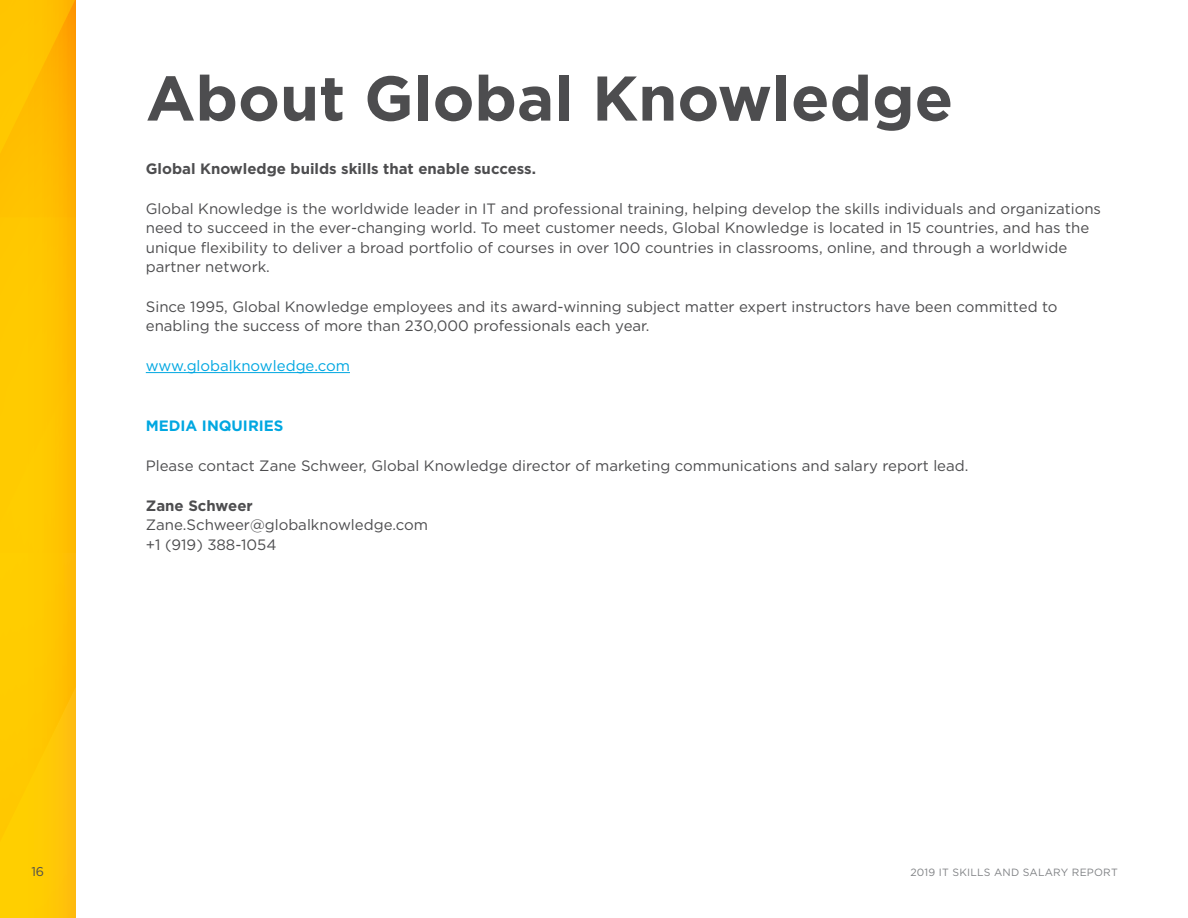
<style>
.page{position:relative;width:1188px;height:918px;background:#fff}
.page>*{position:absolute;margin:0;border:0;box-sizing:border-box;transform-origin:0 0}
.Page_Title{font:700 63px "Gotham";color:#4d4d4f}
.Body_Copy{font:15px/19.5px "Gotham";color:#4d4d4f}
.Body_Copy-2{font:700 15px "Gotham";color:#4d4d4f}
.Body_Copy-3{font:15px "Gotham";color:#00a7e1}
.Heading_1{font:700 15px "Gotham";color:#00a7e1}
.t1{font:12.75px "Gotham";color:#4d4d4f}
.t2{font:10.5px "Gotham";letter-spacing:.02em;color:#808285}
</style>
<div class="page">
<svg style="left:0;top:0;width:76px;height:918px;background:#fec401"></svg>
<hr style="left:146px;top:372px;width:204px;height:1px;background:#00a7e1">
<p class="Page_Title" style="left:146px;top:57px;width:809px">About Global Knowledge</p>
<p class="Body_Copy-2" style="left:146px;top:159px;width:392px">Global Knowledge builds skills that enable success.</p>
<p class="Body_Copy" style="left:146px;top:198px;width:957px">Global Knowledge is the worldwide leader in IT and professional training, helping develop the skills individuals and organizations need to succeed in the ever-changing world. To meet customer needs, Global Knowledge is located in 15 countries, and has the unique flexibility to deliver a broad portfolio of courses in over 100 countries in classrooms, online, and through a worldwide partner network.</p>
<p class="Body_Copy" style="left:146px;top:296px;width:913px">Since 1995, Global Knowledge employees and its award-winning subject matter expert instructors have been committed to enabling the success of more than 230,000 professionals each year.</p>
<p class="Body_Copy-3" style="left:146px;top:356px;width:206px">www.globalknowledge.com</p>
<p class="Heading_1" style="left:146px;top:416px;width:139px">MEDIA INQUIRIES</p>
<p class="Body_Copy" style="left:146px;top:455px;width:824px">Please contact Zane Schweer, Global Knowledge director of marketing communications and salary report lead.</p>
<p class="Body_Copy-2" style="left:146px;top:495px;width:109px">Zane Schweer</p>
<p class="Body_Copy" style="left:146px;top:515px;width:284px">Zane.Schweer@globalknowledge.com</p>
<p class="Body_Copy" style="left:146px;top:534px;width:132px">+1 (919) 388-1054</p>
<p class="t1" style="left:31px;top:864px;width:14px">16</p>
<p class="t2" style="left:910px;top:866px;width:209px">2019 IT SKILLS AND SALARY REPORT</p>
</div>
